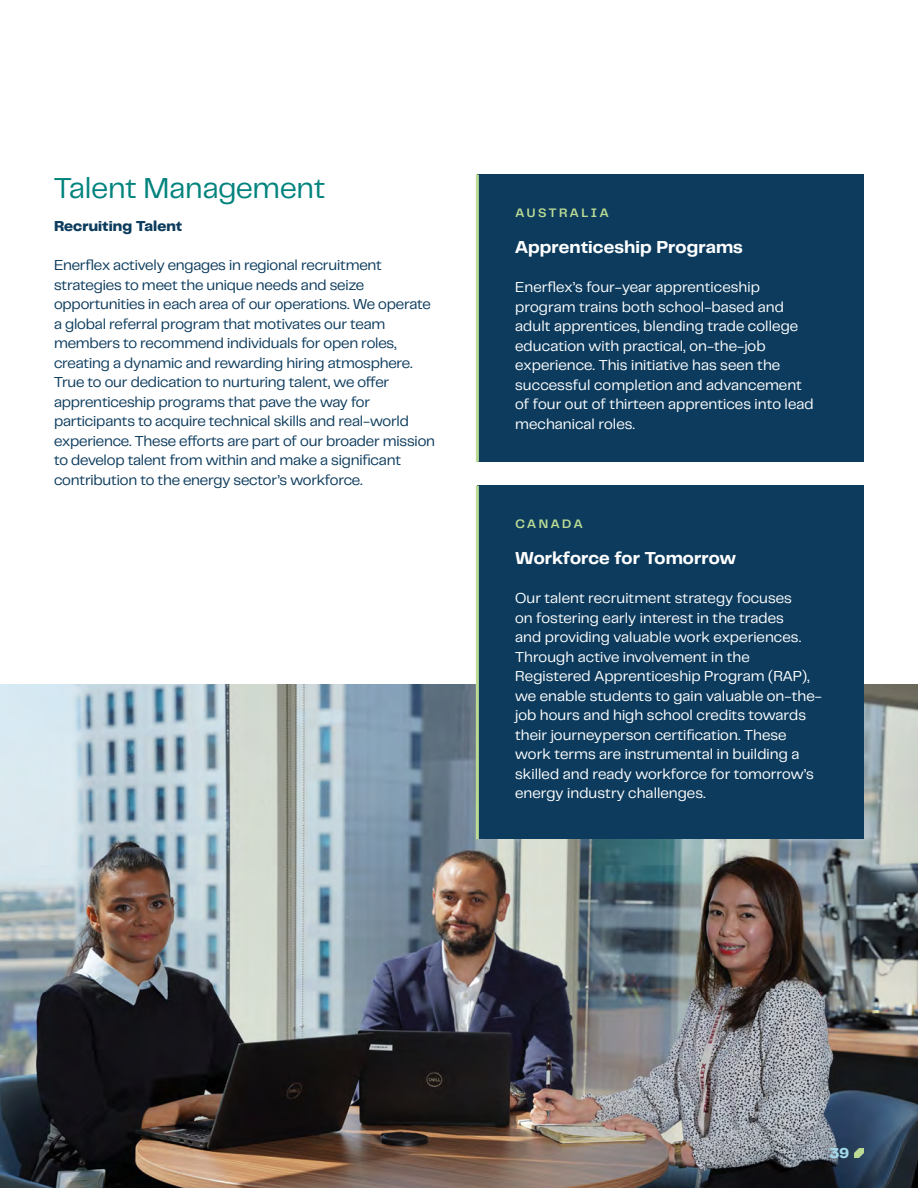
<style>
.page{position:relative;width:918px;height:1188px;background:#fff}
.page>*{position:absolute;margin:0;border:0;box-sizing:border-box;transform-origin:0 0}
.t1{font:30px "PP Telegraf";color:#00837d}
.t2{font:700 18px "PP Telegraf";letter-spacing:.005em;color:#fff}
.t3{font:15px/19.5px "PP Telegraf";letter-spacing:.005em;color:#fff}
.t4{font:15px/19.5px "PP Telegraf";letter-spacing:-.01em;color:#0c3b5d}
.t5{font:800 15px "PP Telegraf";letter-spacing:.005em;color:#0c3b5d}
.t6{font:800 15px "PP Telegraf";color:#a3d9e8}
.t7{font:600 12.75px "PP Telegraf";letter-spacing:.2em;color:#bbdb94}
</style>
<div class="page">
<img style="left:0;top:685px;width:918px;height:503px">
<div style="left:478px;top:175px;width:386px;height:287px;background:#0c3b5d"></div>
<hr style="left:476px;top:175px;width:3px;height:287px;background:#bbdb94">
<div style="left:478px;top:486px;width:386px;height:353px;background:#0c3b5d"></div>
<hr style="left:476px;top:486px;width:3px;height:353px;background:#bbdb94">
<svg style="left:854px;top:1148px;width:10px;height:10px"></svg>
<h1 class="t1" style="left:54px;top:168px;width:273px">Talent Management</h1>
<p class="t5" style="left:54px;top:216px;width:130px">Recruiting Talent</p>
<p class="t4" style="left:54px;top:254px;width:383px">Enerflex actively engages in regional recruitment strategies to meet the unique needs and seize opportunities in each area of our operations. We operate a global referral program that motivates our team members to recommend individuals for open roles, creating a dynamic and rewarding hiring atmosphere.<br>True to our dedication to nurturing talent, we offer apprenticeship programs that pave the way for participants to acquire technical skills and real-world experience. These efforts are part of our broader mission to develop talent from within and make a significant contribution to the energy sector’s workforce.</p>
<p class="t7" style="left:516px;top:204px;width:95px">AUSTRALIA</p>
<p class="t2" style="left:515px;top:235px;width:229px">Apprenticeship Programs</p>
<p class="t3" style="left:515px;top:277px;width:300px">Enerflex’s four-year apprenticeship program trains both school-based and adult apprentices, blending trade college education with practical, on-the-job experience. This initiative has seen the successful completion and advancement of four out of thirteen apprentices into lead mechanical roles.</p>
<p class="t7" style="left:516px;top:515px;width:69px">CANADA</p>
<p class="t2" style="left:515px;top:546px;width:222px">Workforce for Tomorrow</p>
<p class="t3" style="left:515px;top:588px;width:308px">Our talent recruitment strategy focuses<br>on fostering early interest in the trades<br>and providing valuable work experiences.<br>Through active involvement in the Registered Apprenticeship Program (RAP), we enable students to gain valuable on-the&shy;job hours and high school credits towards their journeyperson certification. These work terms are instrumental in building a skilled and ready workforce for tomorrow’s energy industry challenges.</p>
<p class="t6" style="left:829px;top:1143px;width:21px">39</p>
</div>
